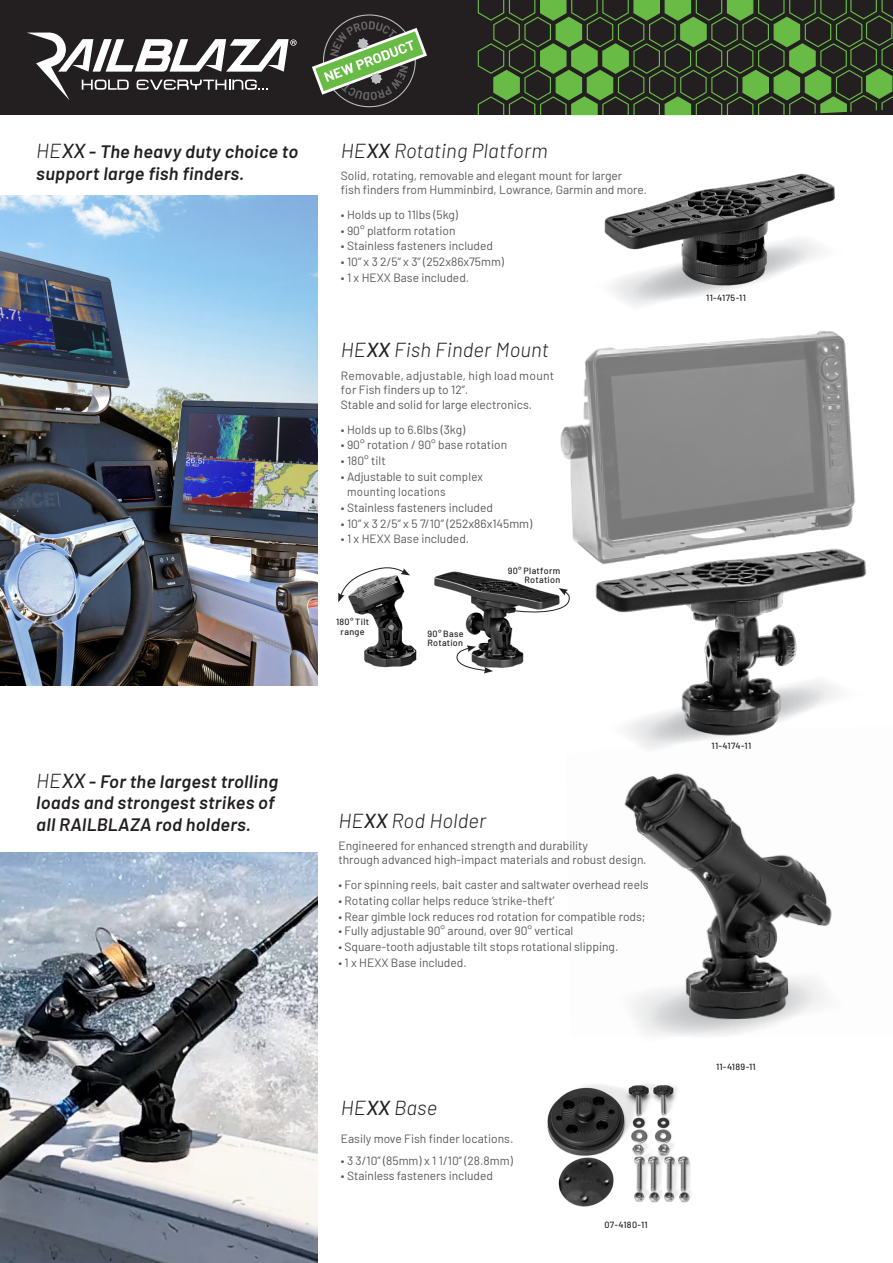
<style>
.page{position:relative;width:893px;height:1263px;background:#fff}
.page>*{position:absolute;margin:0;border:0;box-sizing:border-box;transform-origin:0 0}
.header1{font:italic 300 20.25px "Barlow";letter-spacing:.01em;color:#231f20}
.PRODUCT_name{font:italic 600 18px/21.6px "Barlow";letter-spacing:.015em;color:#231f20}
.header1-2{font:12px/14.4px "Barlow";color:#57585a}
.header1-3{font:12px "Barlow";letter-spacing:.02em;color:#57585a;scale:.95 1}
.body1{font:500 9px/9.3px "Barlow";letter-spacing:.035em;color:#231f20;text-align:center}
.SKU{font:500 9px "Barlow";letter-spacing:.03em;color:#231f20}
.s1{font-weight:300;font-size:20.25px}
.s2{font-weight:500;font-size:20.25px}
.s3{font-weight:500}
</style>
<div class="page">
<img style="left:624px;top:773px;width:208px;height:176px">
<svg style="left:632px;top:949px;width:194px;height:87px"></svg>
<img style="left:0;top:852px;width:318px;height:411px">
<img style="left:0;top:195px;width:318px;height:490px">
<img style="left:595px;top:578px;width:263px;height:172px">
<img style="left:547px;top:1084px;width:144px;height:123px">
<img style="left:560px;top:331px;width:307px;height:247px">
<svg style="left:614px;top:291px;width:109px;height:15px"></svg>
<img style="left:604px;top:173px;width:231px;height:118px">
<img style="left:350px;top:602px;width:67px;height:66px">
<svg style="left:338px;top:567px;width:72px;height:35px"></svg>
<img style="left:434px;top:568px;width:128px;height:106px">
<svg style="left:477px;top:588px;width:93px;height:27px"></svg>
<svg style="left:456px;top:645px;width:37px;height:28px"></svg>
<div style="left:0;top:0;width:893px;height:114px;background:#231f20"></div>
<svg style="left:28px;top:33px;width:269px;height:67px"></svg>
<svg style="left:312px;top:14px;width:115px;height:94px"></svg>
<svg style="left:477px;top:0;width:416px;height:115px"></svg>
<p class="PRODUCT_name" style="left:36px;top:139px;width:264px"><span class="s1">HE</span><span class="s2">XX</span> - The heavy duty choice to support large fish finders.</p>
<p class="header1" style="left:341px;top:136px;width:208px">HE<span class="s3">XX</span> Rotating Platform</p>
<p class="header1-2" style="left:341px;top:167px;width:308px">Solid, rotating, removable and elegant mount for larger<br>fish finders from Humminbird, Lowrance, Garmin and more.</p>
<p class="header1-2" style="left:341px;top:207px;width:119px">• Holds up to 11lbs (5kg)</p>
<p class="header1-2" style="left:341px;top:222px;width:116px">• 90° platform rotation</p>
<p class="header1-2" style="left:341px;top:238px;width:154px">• Stainless fasteners included</p>
<p class="header1-2" style="left:341px;top:254px;width:165px">• 10” x 3 2/5” x 3” (252x86x75mm)</p>
<p class="header1-2" style="left:341px;top:269px;width:130px">• 1 x HEXX Base included.</p>
<p class="header1" style="left:341px;top:335px;width:209px">HE<span class="s3">XX</span> Fish Finder Mount</p>
<p class="header1-2" style="left:341px;top:367px;width:215px">Removable, adjustable, high load mount for Fish finders up to 12”.<br>Stable and solid for large electronics.</p>
<p class="header1-2" style="left:341px;top:421px;width:126px">• Holds up to 6.6lbs (3kg)</p>
<p class="header1-2" style="left:341px;top:437px;width:168px">• 90° rotation / 90° base rotation</p>
<p class="header1-2" style="left:341px;top:452px;width:46px">• 180° tilt</p>
<p class="header1-2" style="left:341px;top:468px;width:144px">• Adjustable to suit complex</p>
<p class="header1-3" style="left:347px;top:483px;width:105px">mounting locations</p>
<p class="header1-2" style="left:341px;top:500px;width:154px">• Stainless fasteners included</p>
<p class="header1-2" style="left:341px;top:515px;width:193px">• 10” x 3 2/5” x 5 7/10” (252x86x145mm)</p>
<p class="header1-2" style="left:341px;top:531px;width:130px">• 1 x HEXX Base included.</p>
<p class="body1" style="left:336px;top:617px;width:34px">180° Tilt range</p>
<p class="body1" style="left:427px;top:628px;width:38px;text-align:left">90° Base<br>Rotation</p>
<p class="body1" style="left:508px;top:565px;width:54px;text-align:right">90° Platform<br>Rotation</p>
<p class="PRODUCT_name" style="left:36px;top:769px;width:243px"><span class="s1">HE</span><span class="s2">XX</span> - For the largest trolling loads and strongest strikes of all RAILBLAZA rod holders.</p>
<p class="header1" style="left:338px;top:806px;width:149px">HE<span class="s3">XX</span> Rod Holder</p>
<p class="header1-2" style="left:338px;top:838px;width:310px">Engineered for enhanced strength and durability<br>through advanced high-impact materials and robust design.</p>
<p class="header1-2" style="left:338px;top:877px;width:312px">• For spinning reels, bait caster and saltwater overhead reels</p>
<p class="header1-2" style="left:338px;top:892px;width:217px">• Rotating collar helps reduce ‘strike-theft’</p>
<p class="header1-2" style="left:338px;top:908px;width:309px">• Rear gimble lock reduces rod rotation for compatible rods;</p>
<p class="header1-2" style="left:338px;top:923px;width:236px">• Fully adjustable 90° around, over 90° vertical</p>
<p class="header1-2" style="left:338px;top:938px;width:281px">• Square-tooth adjustable tilt stops rotational slipping.</p>
<p class="header1-2" style="left:338px;top:954px;width:130px">• 1 x HEXX Base included.</p>
<p class="header1" style="left:341px;top:1093px;width:98px">HE<span class="s3">XX</span> Base</p>
<p class="header1-2" style="left:341px;top:1131px;width:174px">Easily move Fish finder locations.</p>
<p class="header1-2" style="left:341px;top:1153px;width:173px">• 3 3/10” (85mm) x 1 1/10” (28.8mm)</p>
<p class="header1-2" style="left:341px;top:1167px;width:154px">• Stainless fasteners included</p>
<p class="SKU" style="left:604px;top:1218px;width:45px">07-4180-11</p>
<p class="SKU" style="left:706px;top:291px;width:41px">11-4175-11</p>
<p class="SKU" style="left:712px;top:740px;width:41px">11-4174-11</p>
<p class="SKU" style="left:716px;top:1061px;width:41px">11-4189-11</p>
</div>
